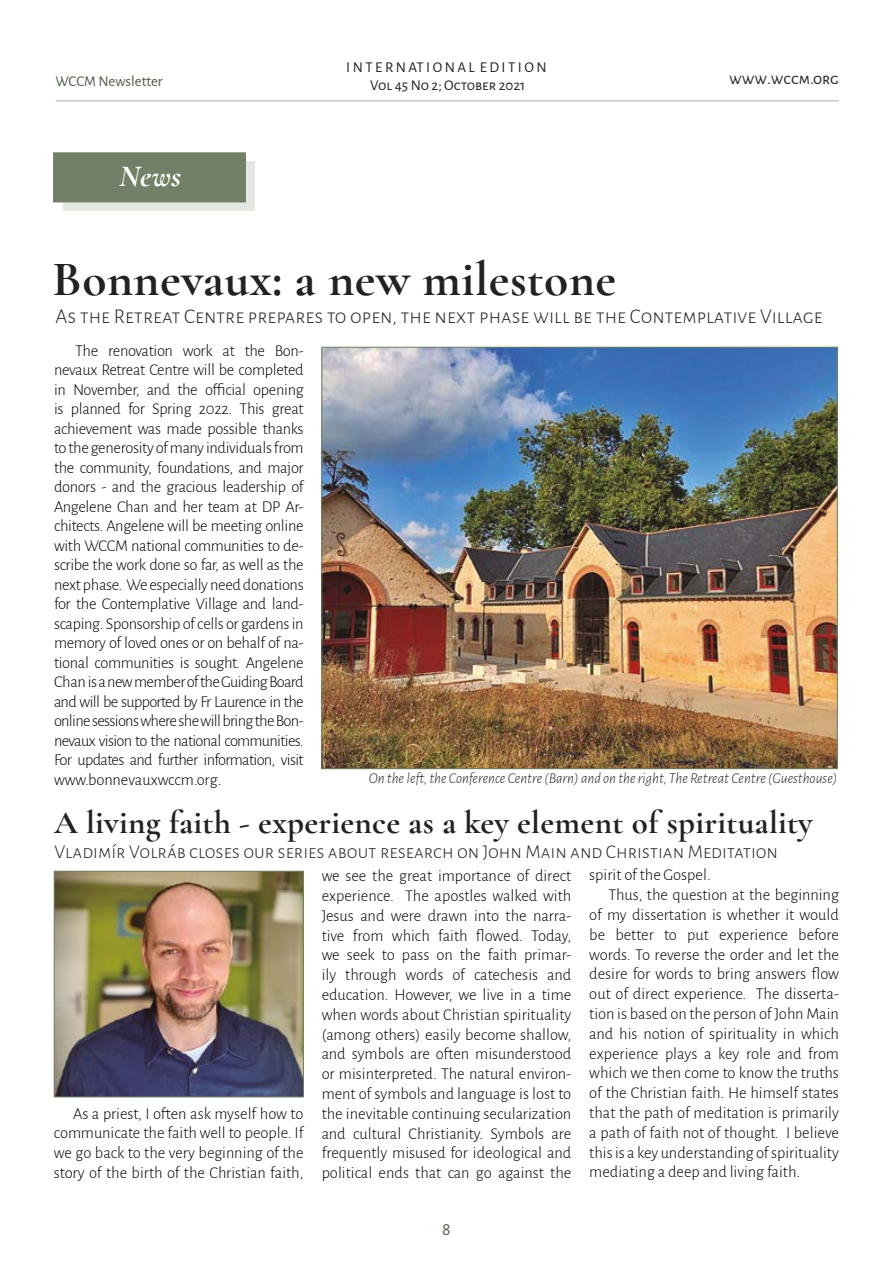
<style>
.page{position:relative;width:893px;height:1263px;background:#fff}
.page>*{position:absolute;margin:0;border:0;box-sizing:border-box;transform-origin:0 0}
.t1{font:700 49.5px "Cormorant Garamond";letter-spacing:.01em;color:#222}
.t2{font:700 33px "Cormorant Garamond";letter-spacing:.01em;color:#222}
.t3{font:italic 700 31.5px "Cormorant Garamond";color:#fff}
.t4{font:300 21px "Alegreya Sans SC";color:#222}
.t5{font:300 19.5px "Alegreya Sans SC";color:#222}
.t6{font:18px "Alegreya Sans";color:#4e5948}
.t7{font:300 16.5px/19.5px "Alegreya Sans";color:#000;text-align:justify}
.t8{font:16.5px "Alegreya Sans SC";color:#222}
.t9{font:italic 300 15px "Alegreya Sans";color:#222}
.t10{font:15px/18px "Alegreya Sans SC";color:#222;text-align:center}
.t11{font:15px "Alegreya Sans";color:#4e5948}
</style>
<div class="page">
<hr style="left:56px;top:101px;width:783px;height:1px;background:#4e5948">
<div style="left:63px;top:161px;width:192px;height:50px;background:#e4e7e2"></div>
<div style="left:53px;top:153px;width:193px;height:49px;background:#728068"></div>
<img style="left:324px;top:349px;width:511px;height:418px">
<img style="left:56px;top:873px;width:246px;height:222px">
<div style="left:54px;top:871px;width:250px;height:226px;border:1px solid #728068"></div>
<p class="t10" style="left:346px;top:57px;width:202px">I N T E R N AT I O N A L E D I T I O N<br>Vol 45 No 2; October 2021</p>
<p class="t11" style="left:56px;top:71px;width:109px">WCCM Newsletter</p>
<p class="t8" style="left:729px;top:67px;width:111px">www.wccm.org</p>
<h3 class="t3" style="left:120px;top:157px;width:63px">News</h3>
<h1 class="t1" style="left:52px;top:249px;width:565px">Bonnevaux: a new milestone</h1>
<p class="t4" style="left:56px;top:303px;width:769px">As the Retreat Centre prepares to open, the next phase will be the Contemplative Village</p>
<p class="t7" style="left:54px;top:340px;width:251px;text-indent:21px">The renovation work at the Bon&shy;nevaux Retreat Centre will be completed in November, and the official opening is planned for Spring 2022. This great achievement was made possible thanks to the generosity of many individuals from the community, foundations, and major donors - and the gracious leadership of Angelene Chan and her team at DP Ar&shy;chitects. Angelene will be meeting online with WCCM national communities to de&shy;scribe the work done so far, as well as the next phase. We especially need donations for the Contemplative Village and land&shy;scaping. Sponsorship of cells or gardens in memory of loved ones or on behalf of na&shy;tional communities is sought. Angelene Chan is a new member of the Guiding Board and will be supported by Fr Laurence in the online sessions where she will bring the Bon&shy;nevaux vision to the national communities.<br>For updates and further information, visit www.bonnevauxwccm.org.</p>
<p class="t9" style="left:369px;top:768px;width:470px">On the left, the Conference Centre (Barn) and on the right, The Retreat Centre (Guesthouse)</p>
<h2 class="t2" style="left:54px;top:802px;width:760px">A living faith - experience as a key element of spirituality</h2>
<p class="t5" style="left:55px;top:839px;width:725px">Vladimír Volráb closes our series about research on John Main and Christian Meditation</p>
<p class="t7" style="left:54px;top:1103px;width:251px;text-indent:19px">As a priest, I often ask myself how to communicate the faith well to people. If we go back to the very beginning of the story of the birth of the Christian faith,</p>
<p class="t7" style="left:322px;top:865px;width:251px">we see the great importance of direct experience. The apostles walked with Jesus and were drawn into the narra&shy;tive from which faith flowed. Today, we seek to pass on the faith primar&shy;ily through words of catechesis and education. However, we live in a time when words about Christian spirituality (among others) easily become shallow, and symbols are often misunderstood or misinterpreted. The natural environ&shy;ment of symbols and language is lost to the inevitable continuing secularization and cultural Christianity. Symbols are frequently misused for ideological and political ends that can go against the</p>
<p class="t7" style="left:589px;top:865px;width:123px">spirit of the Gospel.</p>
<p class="t7" style="left:608px;top:884px;width:232px">Thus, the question at the beginning</p>
<p class="t7" style="left:589px;top:904px;width:251px">of my dissertation is whether it would</p>
<p class="t7" style="left:589px;top:924px;width:251px">be better to put experience before</p>
<p class="t7" style="left:589px;top:944px;width:251px">words. To reverse the order and let the</p>
<p class="t7" style="left:589px;top:964px;width:251px">desire for words to bring answers flow</p>
<p class="t7" style="left:589px;top:983px;width:251px">out of direct experience. The disserta-</p>
<p class="t7" style="left:589px;top:1003px;width:251px">tion is based on the person of John Main</p>
<p class="t7" style="left:589px;top:1023px;width:251px">and his notion of spirituality in which</p>
<p class="t7" style="left:589px;top:1043px;width:251px">experience plays a key role and from</p>
<p class="t7" style="left:589px;top:1063px;width:251px">which we then come to know the truths</p>
<p class="t7" style="left:589px;top:1082px;width:251px">of the Christian faith. He himself states</p>
<p class="t7" style="left:589px;top:1102px;width:251px">that the path of meditation is primarily</p>
<p class="t7" style="left:589px;top:1122px;width:251px">a path of faith not of thought. I believe</p>
<p class="t7" style="left:589px;top:1142px;width:251px">this is a key understanding of spirituality</p>
<p class="t7" style="left:589px;top:1162px;width:212px">mediating a deep and living faith.</p>
<p class="t6" style="left:442px;top:1216px;width:10px">8</p>
</div>
